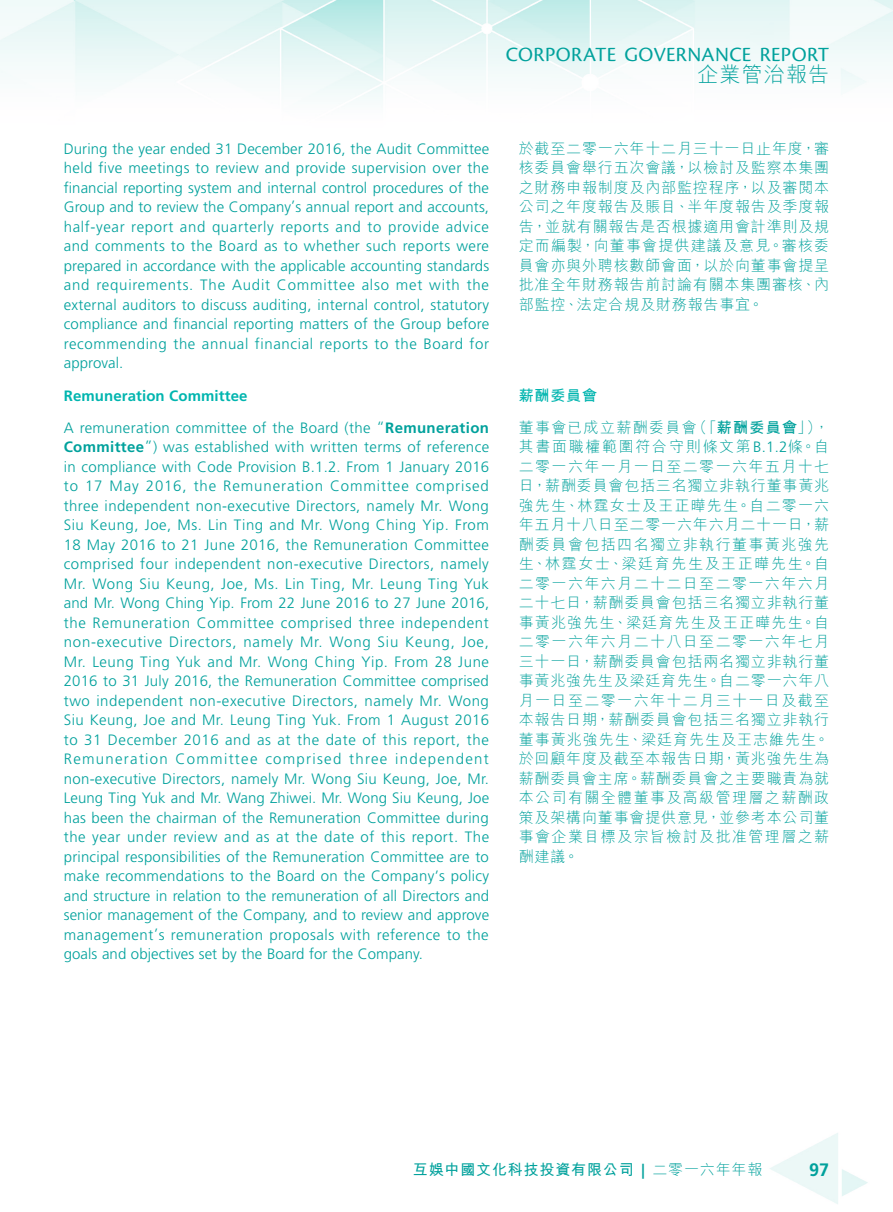
<style>
.page{position:relative;width:893px;height:1212px;background:#fff}
.page>*{position:absolute;margin:0;border:0;box-sizing:border-box;transform-origin:0 0}
.t1{font:21px "Cronos Pro";letter-spacing:.015em;color:#00a19c}
.t2{font:300 21px "M Hei HK";letter-spacing:.055em;color:#00a19c}
.t3{font:700 18px "Frutiger LT Std";color:#00a19c}
.t4{font:300 15px/19.5px "Frutiger LT Std";letter-spacing:.025em;color:#00a19c;text-align:justify}
.t5{font:300 15px/19.5px "M Hei HK";letter-spacing:.055em;color:#00a19c;text-align:justify}
.t6{font:300 15px/32.2px "M Hei HK";letter-spacing:.085em;color:#00a19c}
.t7{font:700 15px "M Hei HK";letter-spacing:.055em;color:#00a19c}
.s1{font-weight:700;color:#00b5af}
.s2{font-weight:700}
.s3{font-family:"Frutiger LT Std"}
.s4{font-weight:300}
</style>
<div class="page">
<img style="left:770px;top:1133px;width:98px;height:71px">
<img style="left:0;top:0;width:893px;height:100px">
<h1 class="t1" style="left:506px;top:43px;width:325px">CORPORATE GOVERNANCE REPORT</h1>
<h1 class="t2" style="left:697px;top:64px;width:133px">企業管治報告</h1>
<p class="t4" style="left:64px;top:139px;width:427px">During the year ended 31 December 2016, the Audit Committee held five meetings to review and provide supervision over the financial reporting system and internal control procedures of the Group and to review the Company’s annual report and accounts, half-year report and quarterly reports and to provide advice and comments to the Board as to whether such reports were prepared in accordance with the applicable accounting standards and requirements. The Audit Committee also met with the external auditors to discuss auditing, internal control, statutory compliance and financial reporting matters of the Group before recommending the annual financial reports to the Board for approval.</p>
<p class="t4" style="left:64px;top:379px;width:427px;line-height:32.2px"><span class="s1">Remuneration Committee<br></span>A remuneration committee of the Board (the “<span class="s2">Remuneration</span></p>
<p class="t4" style="left:64px;top:437px;width:427px"><span class="s2">Committee</span>”) was established with written terms of reference in compliance with Code Provision B.1.2. From 1 January 2016 to 17 May 2016, the Remuneration Committee comprised three independent non-executive Directors, namely Mr. Wong Siu Keung, Joe, Ms. Lin Ting and Mr. Wong Ching Yip. From 18 May 2016 to 21 June 2016, the Remuneration Committee comprised four independent non-executive Directors, namely Mr. Wong Siu Keung, Joe, Ms. Lin Ting, Mr. Leung Ting Yuk and Mr. Wong Ching Yip. From 22 June 2016 to 27 June 2016, the Remuneration Committee comprised three independent non-executive Directors, namely Mr. Wong Siu Keung, Joe, Mr. Leung Ting Yuk and Mr. Wong Ching Yip. From 28 June 2016 to 31 July 2016, the Remuneration Committee comprised two independent non-executive Directors, namely Mr. Wong Siu Keung, Joe and Mr. Leung Ting Yuk. From 1 August 2016 to 31 December 2016 and as at the date of this report, the Remuneration Committee comprised three independent non-executive Directors, namely Mr. Wong Siu Keung, Joe, Mr.<br>Leung Ting Yuk and Mr. Wang Zhiwei. Mr. Wong Siu Keung, Joe has been the chairman of the Remuneration Committee during the year under review and as at the date of this report. The principal responsibilities of the Remuneration Committee are to make recommendations to the Board on the Company’s policy and structure in relation to the remuneration of all Directors and senior management of the Company, and to review and approve management’s remuneration proposals with reference to the goals and objectives set by the Board for the Company.</p>
<p class="t5" style="left:519px;top:138px;width:312px">於截至二零一六年十二月三十一日止年度，審核委員會舉行五次會議，以檢討及監察本集團之財務申報制度及內部監控程序，以及審閱本公司之年度報告及賬目、半年度報告及季度報告，並就有關報告是否根據適用會計準則及規定而編製，向董事會提供建議及意見。審核委員會亦與外聘核數師會面，以於向董事會提呈批准全年財務報告前討論有關本集團審核、內部監控、法定合規及財務報告事宜。</p>
<p class="t6" style="left:519px;top:379px;width:312px"><span class="s1">薪酬委員會<br></span>董事會已成立薪酬委員會（「<span class="s2">薪酬委員會</span>」），</p>
<p class="t5" style="left:519px;top:437px;width:312px">其書面職權範圍符合守則條文第<span class="s3">B.1.2</span>條。自二零一六年一月一日至二零一六年五月十七日，薪酬委員會包括三名獨立非執行董事黃兆強先生、林霆女士及王正曄先生。自二零一六年五月十八日至二零一六年六月二十一日，薪酬委員會包括四名獨立非執行董事黃兆強先生、林霆女士、梁廷育先生及王正曄先生。自二零一六年六月二十二日至二零一六年六月二十七日，薪酬委員會包括三名獨立非執行董事黃兆強先生、梁廷育先生及王正曄先生。自二零一六年六月二十八日至二零一六年七月三十一日，薪酬委員會包括兩名獨立非執行董事黃兆強先生及梁廷育先生。自二零一六年八月一日至二零一六年十二月三十一日及截至本報告日期，薪酬委員會包括三名獨立非執行董事黃兆強先生、梁廷育先生及王志維先生。於回顧年度及截至本報告日期，黃兆強先生為薪酬委員會主席。薪酬委員會之主要職責為就本公司有關全體董事及高級管理層之薪酬政策及架構向董事會提供意見，並參考本公司董事會企業目標及宗旨檢討及批准管理層之薪酬建議。</p>
<p class="t7" style="left:413px;top:1158px;width:351px">互娛中國文化科技投資有限公司 <span class="s3">|</span> <span class="s4">二零一六年年報</span></p>
<p class="t3" style="left:809px;top:1159px;width:22px">97</p>
</div>
